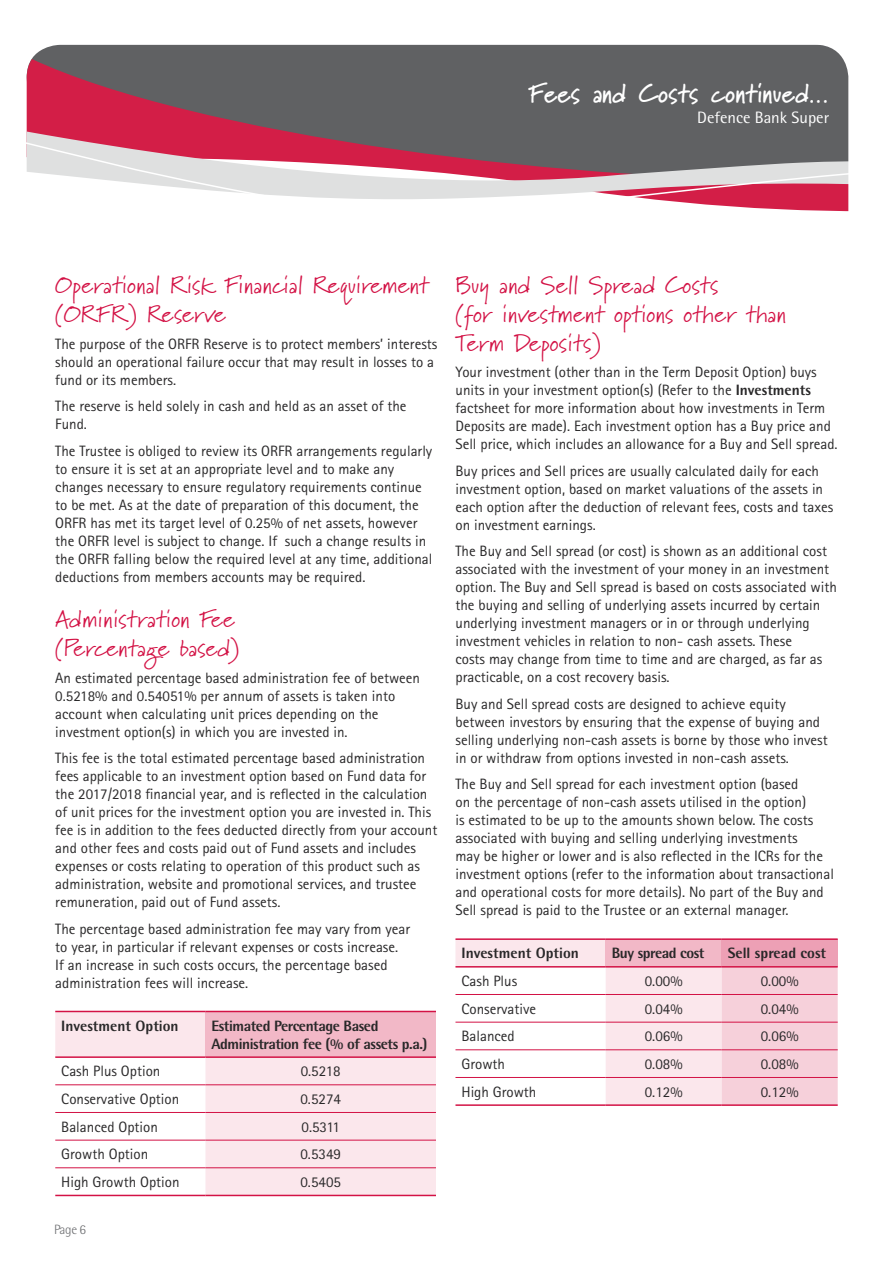
<style>
.page{position:relative;width:893px;height:1263px;background:#fff}
.page>*{position:absolute;margin:0;border:0;box-sizing:border-box;transform-origin:0 0}
.t1{font:700 25.5px "Marydale";color:#fff}
.header_didot{font:24px/28.8px "Marydale";letter-spacing:.015em;color:#d31245}
.t2{font:16.5px "Rotis Semi Sans Std";color:#fff}
.Body_text{font:15px/18px "Rotis Sans Serif Std";color:#292829}
.Body_text-2{font:800 15px/18px "Rotis Semi Sans Std";letter-spacing:-.03em;color:#292829}
.Body_text-3{font:800 15px "Rotis Semi Sans Std";color:#292829}
.t3{font:300 13.5px "Rotis Semi Sans Std";color:#6d6e71}
.s1{font-family:"Rotis Semi Sans Std";font-weight:800}
</style>
<div class="page">
<svg style="left:26px;top:44px;width:823px;height:168px;background:#987a82"></svg>
<svg style="left:55px;top:1012px;width:381px;height:183px;fill:#fbe7ec"></svg>
<div style="left:205px;top:1011px;width:231px;height:46px;background:#f2b8c7"></div>
<hr style="left:55px;top:1011px;width:150px;height:1px;background:#d31245">
<hr style="left:205px;top:1011px;width:231px;height:1px;background:#d31245">
<hr style="left:55px;top:1056px;width:150px;height:2px;background:#d31245">
<hr style="left:205px;top:1056px;width:231px;height:2px;background:#d31245">
<hr style="left:55px;top:1195px;width:150px;height:1px;background:#d31245">
<hr style="left:205px;top:1195px;width:231px;height:1px;background:#d31245">
<hr style="left:55px;top:1084px;width:150px;height:1px;background:#d31245">
<hr style="left:205px;top:1084px;width:231px;height:1px;background:#d31245">
<hr style="left:55px;top:1112px;width:150px;height:1px;background:#d31245">
<hr style="left:205px;top:1112px;width:231px;height:1px;background:#d31245">
<hr style="left:55px;top:1140px;width:150px;height:1px;background:#d31245">
<hr style="left:205px;top:1140px;width:231px;height:1px;background:#d31245">
<hr style="left:55px;top:1167px;width:150px;height:1px;background:#d31245">
<hr style="left:205px;top:1167px;width:231px;height:1px;background:#d31245">
<svg style="left:455px;top:940px;width:383px;height:164px"></svg>
<hr style="left:455px;top:938px;width:151px;height:2px;background:#d31245">
<hr style="left:606px;top:938px;width:116px;height:2px;background:#d31245">
<hr style="left:722px;top:938px;width:116px;height:2px;background:#d31245">
<hr style="left:455px;top:966px;width:151px;height:1px;background:#d31245">
<hr style="left:606px;top:966px;width:116px;height:1px;background:#d31245">
<hr style="left:722px;top:966px;width:116px;height:1px;background:#d31245">
<hr style="left:455px;top:1104px;width:151px;height:2px;background:#d31245">
<hr style="left:606px;top:1104px;width:116px;height:2px;background:#d31245">
<hr style="left:722px;top:1104px;width:116px;height:2px;background:#d31245">
<hr style="left:455px;top:994px;width:151px;height:1px;background:#d31245">
<hr style="left:606px;top:994px;width:116px;height:1px;background:#d31245">
<hr style="left:722px;top:994px;width:116px;height:1px;background:#d31245">
<hr style="left:455px;top:1022px;width:151px;height:1px;background:#d31245">
<hr style="left:606px;top:1022px;width:116px;height:1px;background:#d31245">
<hr style="left:722px;top:1022px;width:116px;height:1px;background:#d31245">
<hr style="left:455px;top:1049px;width:151px;height:1px;background:#d31245">
<hr style="left:606px;top:1049px;width:116px;height:1px;background:#d31245">
<hr style="left:722px;top:1049px;width:116px;height:1px;background:#d31245">
<hr style="left:455px;top:1077px;width:151px;height:1px;background:#d31245">
<hr style="left:606px;top:1077px;width:116px;height:1px;background:#d31245">
<hr style="left:722px;top:1077px;width:116px;height:1px;background:#d31245">
<h1 class="t1" style="left:530px;top:78px;width:301px">Fees and Costs continued...</h1>
<p class="t2" style="left:697px;top:108px;width:133px">Defence Bank Super</p>
<p class="header_didot" style="left:55px;top:270px;width:375px">Operational Risk Financial Requirement (ORFR) Reserve</p>
<p class="Body_text" style="left:55px;top:334px;width:384px">The purpose of the ORFR Reserve is to protect members’ interests should an operational failure occur that may result in losses to a fund or its members.</p>
<p class="Body_text" style="left:55px;top:397px;width:353px">The reserve is held solely in cash and held as an asset of the<br>Fund.</p>
<p class="Body_text" style="left:55px;top:441px;width:379px">The Trustee is obliged to review its ORFR arrangements regularly to ensure it is set at an appropriate level and to make any changes necessary to ensure regulatory requirements continue to be met. As at the date of preparation of this document, the ORFR has met its target level of 0.25% of net assets, however the ORFR level is subject to change. If such a change results in the ORFR falling below the required level at any time, additional deductions from members accounts may be required.</p>
<p class="header_didot" style="left:55px;top:605px;width:186px">Administration Fee (Percentage based)</p>
<p class="Body_text" style="left:55px;top:668px;width:366px">An estimated percentage based administration fee of between 0.5218% and 0.54051% per annum of assets is taken into account when calculating unit prices depending on the investment option(s) in which you are invested in.</p>
<p class="Body_text" style="left:55px;top:749px;width:384px">This fee is the total estimated percentage based administration fees applicable to an investment option based on Fund data for the 2017/2018 financial year, and is reflected in the calculation of unit prices for the investment option you are invested in. This fee is in addition to the fees deducted directly from your account and other fees and costs paid out of Fund assets and includes expenses or costs relating to operation of this product such as administration, website and promotional services, and trustee remuneration, paid out of Fund assets.</p>
<p class="Body_text" style="left:55px;top:919px;width:356px">The percentage based administration fee may vary from year to year, in particular if relevant expenses or costs increase.<br>If an increase in such costs occurs, the percentage based administration fees will increase.</p>
<p class="Body_text-3" style="left:61px;top:1016px;width:119px">Investment Option</p>
<p class="Body_text-2" style="left:211px;top:1016px;width:218px">Estimated Percentage Based<br>Administration fee (% of assets p.a.)</p>
<p class="Body_text" style="left:61px;top:1062px;width:101px">Cash Plus Option</p>
<p class="Body_text" style="left:301px;top:1062px;width:42px">0.5218</p>
<p class="Body_text" style="left:61px;top:1090px;width:120px">Conservative Option</p>
<p class="Body_text" style="left:300px;top:1090px;width:42px">0.5274</p>
<p class="Body_text" style="left:61px;top:1117px;width:98px">Balanced Option</p>
<p class="Body_text" style="left:302px;top:1117px;width:40px">0.5311</p>
<p class="Body_text" style="left:61px;top:1145px;width:88px">Growth Option</p>
<p class="Body_text" style="left:300px;top:1145px;width:42px">0.5349</p>
<p class="Body_text" style="left:61px;top:1173px;width:120px">High Growth Option</p>
<p class="Body_text" style="left:300px;top:1173px;width:42px">0.5405</p>
<p class="t3" style="left:54px;top:1222px;width:34px">Page 6</p>
<p class="header_didot" style="left:455px;top:270px;width:332px">Buy and Sell Spread Costs<br>(for investment options other than<br>Term Deposits)</p>
<p class="Body_text" style="left:455px;top:363px;width:384px">Your investment (other than in the Term Deposit Option) buys units in your investment option(s) (Refer to the <span class="s1">Investments </span>factsheet for more information about how investments in Term Deposits are made). Each investment option has a Buy price and Sell price, which includes an allowance for a Buy and Sell spread.</p>
<p class="Body_text" style="left:455px;top:462px;width:379px">Buy prices and Sell prices are usually calculated daily for each investment option, based on market valuations of the assets in each option after the deduction of relevant fees, costs and taxes on investment earnings.</p>
<p class="Body_text" style="left:455px;top:542px;width:383px">The Buy and Sell spread (or cost) is shown as an additional cost associated with the investment of your money in an investment option. The Buy and Sell spread is based on costs associated with the buying and selling of underlying assets incurred by certain underlying investment managers or in or through underlying investment vehicles in relation to non- cash assets. These<br>costs may change from time to time and are charged, as far as practicable, on a cost recovery basis.</p>
<p class="Body_text" style="left:455px;top:695px;width:374px">Buy and Sell spread costs are designed to achieve equity between investors by ensuring that the expense of buying and selling underlying non-cash assets is borne by those who invest in or withdraw from options invested in non-cash assets.</p>
<p class="Body_text" style="left:455px;top:775px;width:380px">The Buy and Sell spread for each investment option (based<br>on the percentage of non-cash assets utilised in the option)<br>is estimated to be up to the amounts shown below. The costs associated with buying and selling underlying investments<br>may be higher or lower and is also reflected in the ICRs for the investment options (refer to the information about transactional and operational costs for more details). No part of the Buy and Sell spread is paid to the Trustee or an external manager.</p>
<p class="Body_text-3" style="left:461px;top:944px;width:119px">Investment Option</p>
<p class="Body_text-2" style="left:612px;top:944px;width:94px">Buy spread cost</p>
<p class="Body_text-3" style="left:728px;top:944px;width:100px">Sell spread cost</p>
<p class="Body_text" style="left:461px;top:972px;width:57px">Cash Plus</p>
<p class="Body_text" style="left:645px;top:972px;width:39px">0.00%</p>
<p class="Body_text" style="left:761px;top:972px;width:39px">0.00%</p>
<p class="Body_text" style="left:461px;top:999px;width:76px">Conservative</p>
<p class="Body_text" style="left:645px;top:999px;width:39px">0.04%</p>
<p class="Body_text" style="left:761px;top:999px;width:39px">0.04%</p>
<p class="Body_text" style="left:461px;top:1027px;width:55px">Balanced</p>
<p class="Body_text" style="left:645px;top:1027px;width:39px">0.06%</p>
<p class="Body_text" style="left:761px;top:1027px;width:39px">0.06%</p>
<p class="Body_text" style="left:461px;top:1055px;width:45px">Growth</p>
<p class="Body_text" style="left:645px;top:1055px;width:39px">0.08%</p>
<p class="Body_text" style="left:761px;top:1055px;width:39px">0.08%</p>
<p class="Body_text" style="left:461px;top:1082px;width:76px">High Growth</p>
<p class="Body_text" style="left:645px;top:1082px;width:39px">0.12%</p>
<p class="Body_text" style="left:761px;top:1082px;width:39px">0.12%</p>
</div>
